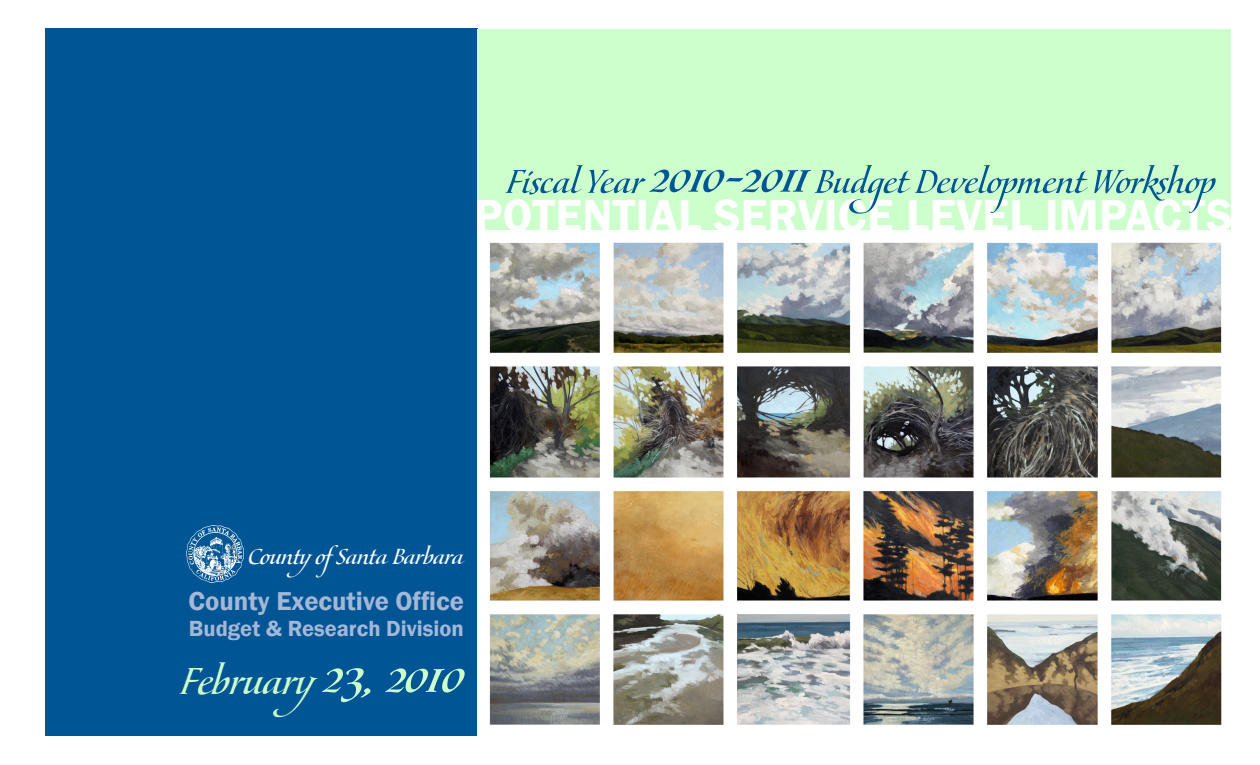
<style>
.page{position:relative;width:1260px;height:765px;background:#fff}
.page>*{position:absolute;margin:0;border:0;box-sizing:border-box;transform-origin:0 0}
.t1{font:600 46.25px "Franklin Gothic";letter-spacing:.01em;color:#fff}
.t2{font:700 45px "Maestro L";color:#cfc}
.t3{font:600 26.62px "Franklin Gothic";color:#a4b7d7}
.t4{font:700 26.25px "Maestro L";color:#fff}
.t5{font:600 22.5px "Franklin Gothic";color:#a4b7d7}
.s1{font-size:61.25px}
</style>
<div class="page">
<div style="left:45px;top:29px;width:433px;height:707px;background:#005595"></div>
<div style="left:478px;top:29px;width:753px;height:201px;background:#cfc"></div>
<img style="left:489px;top:242px;width:733px;height:483px">
<svg style="left:506px;top:165px;width:710px;height:49px"></svg>
<img style="left:187px;top:526px;width:56px;height:57px">
<p class="t1" style="left:474px;top:187px;width:760px">POTENTIAL SERVICE LEVEL IMPACTS</p>
<p class="t4" style="left:248px;top:540px;width:217px">CountyofSanta Barbara</p>
<p class="t3" style="left:189px;top:584px;width:277px">County Executive Office</p>
<p class="t5" style="left:189px;top:615px;width:277px">Budget &amp; Research Division</p>
<p class="t2" style="left:180px;top:653px;width:286px">February<span class="s1">23, 2010</span></p>
</div>
